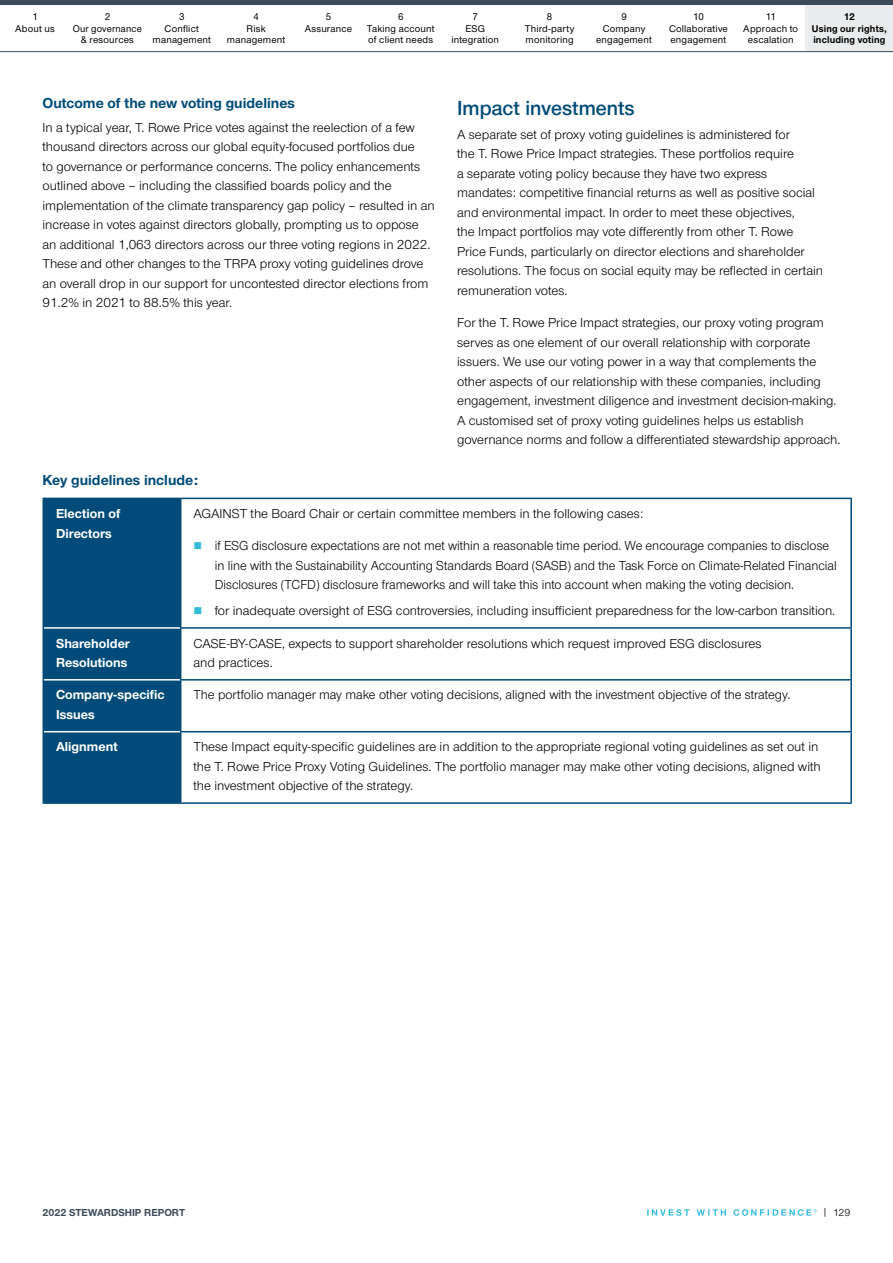
<style>
.page{position:relative;width:893px;height:1263px;background:#fff}
.page>*{position:absolute;margin:0;border:0;box-sizing:border-box;transform-origin:0 0}
.t1{font:21px "Nimbus San Nov Sem Bol";color:#004b79}
.t2{font:700 15px "Nimbus Sans Novus";color:#004b79}
.Body{font:13.5px/19.5px "Nimbus Sans Novus";color:#000}
.Case_study_sidebar_s{font:700 13.5px/19.5px "Nimbus Sans Novus";color:#fff}
.t3{font:700 10.5px "Nimbus Sans Novus";color:#3b4b59}
.t4{font:10.5px "Nimbus Sans Novus";color:#000}
.t5{font:500 10.2px/11.6px "Nimbus Sans Novus";letter-spacing:.02em;color:#000;text-align:center}
.t6{font:700 10.2px/11.6px "Nimbus Sans Novus";letter-spacing:.02em;color:#000;text-align:center}
</style>
<div class="page">
<svg style="left:647px;top:1209px;width:170px;height:7px"></svg>
<div style="left:806px;top:4px;width:87px;height:48px;background:#e9ebed"></div>
<hr style="left:0;top:51px;width:893px;height:1px;background:#3b4b59">
<hr style="left:0;top:0;width:893px;height:4px;background:#3b4b59">
<div style="left:44px;top:499px;width:136px;height:303px;background:#004b79"></div>
<hr style="left:43px;top:498px;width:138px;height:1px;background:#004b79">
<hr style="left:43px;top:499px;width:1px;height:129px;background:#004b79">
<hr style="left:181px;top:498px;width:671px;height:1px;background:#004b79">
<hr style="left:180px;top:499px;width:1px;height:128px;background:#004b79">
<hr style="left:850px;top:499px;width:2px;height:128px;background:#004b79">
<hr style="left:43px;top:628px;width:1px;height:52px;background:#004b79">
<hr style="left:180px;top:627px;width:672px;height:2px;background:#004b79">
<hr style="left:180px;top:629px;width:1px;height:50px;background:#004b79">
<hr style="left:850px;top:629px;width:2px;height:50px;background:#004b79">
<hr style="left:43px;top:680px;width:1px;height:52px;background:#004b79">
<hr style="left:180px;top:679px;width:672px;height:1px;background:#004b79">
<hr style="left:180px;top:680px;width:1px;height:51px;background:#004b79">
<hr style="left:850px;top:680px;width:2px;height:51px;background:#004b79">
<hr style="left:43px;top:732px;width:1px;height:70px;background:#004b79">
<hr style="left:180px;top:731px;width:672px;height:1px;background:#004b79">
<hr style="left:180px;top:732px;width:1px;height:70px;background:#004b79">
<hr style="left:850px;top:732px;width:2px;height:70px;background:#004b79">
<hr style="left:43px;top:802px;width:138px;height:2px;background:#004b79">
<hr style="left:181px;top:802px;width:671px;height:2px;background:#004b79">
<hr style="left:44px;top:627px;width:136px;height:2px;background:#fff">
<hr style="left:44px;top:679px;width:136px;height:1px;background:#fff">
<hr style="left:44px;top:731px;width:136px;height:1px;background:#fff">
<p class="t5" style="left:15px;top:10px;width:41px">1<br>About us</p>
<p class="t5" style="left:73px;top:10px;width:71px">2<br>Our governance &amp; resources</p>
<p class="t5" style="left:153px;top:10px;width:60px">3<br>Conflict management</p>
<p class="t5" style="left:227px;top:10px;width:60px">4<br>Risk management</p>
<p class="t5" style="left:305px;top:10px;width:49px">5<br>Assurance</p>
<p class="t5" style="left:367px;top:10px;width:69px">6<br>Taking account of client needs</p>
<p class="t5" style="left:451px;top:10px;width:49px">7<br>ESG integration</p>
<p class="t5" style="left:525px;top:10px;width:51px">8<br>Third-party monitoring</p>
<p class="t5" style="left:596px;top:10px;width:57px">9<br>Company engagement</p>
<p class="t5" style="left:669px;top:10px;width:60px">10<br>Collaborative engagement</p>
<p class="t5" style="left:743px;top:10px;width:56px">11<br>Approach to escalation</p>
<p class="t6" style="left:812px;top:10px;width:77px">12<br>Using our rights, including voting</p>
<h4 class="t2" style="left:43px;top:93px;width:254px">Outcome of the new voting guidelines</h4>
<p class="Body" style="left:43px;top:117px;width:394px">In a typical year, T. Rowe Price votes against the reelection of a few thousand directors across our global equity-focused portfolios due<br>to governance or performance concerns. The policy enhancements outlined above – including the classified boards policy and the implementation of the climate transparency gap policy – resulted in an increase in votes against directors globally, prompting us to oppose an additional 1,063 directors across our three voting regions in 2022.<br>These and other changes to the TRPA proxy voting guidelines drove an overall drop in our support for uncontested director elections from 91.2% in 2021 to 88.5% this year.</p>
<h3 class="t1" style="left:457px;top:94px;width:179px">Impact investments</h3>
<p class="Body" style="left:457px;top:124px;width:367px">A separate set of proxy voting guidelines is administered for<br>the T. Rowe Price Impact strategies. These portfolios require<br>a separate voting policy because they have two express mandates: competitive financial returns as well as positive social and environmental impact. In order to meet these objectives,<br>the Impact portfolios may vote differently from other T. Rowe Price Funds, particularly on director elections and shareholder resolutions. The focus on social equity may be reflected in certain remuneration votes.</p>
<p class="Body" style="left:457px;top:312px;width:385px">For the T. Rowe Price Impact strategies, our proxy voting program serves as one element of our overall relationship with corporate issuers. We use our voting power in a way that complements the other aspects of our relationship with these companies, including engagement, investment diligence and investment decision-making.<br>A customised set of proxy voting guidelines helps us establish governance norms and follow a differentiated stewardship approach.</p>
<h4 class="t2" style="left:43px;top:470px;width:157px">Key guidelines include:</h4>
<p class="Case_study_sidebar_s" style="left:56px;top:503px;width:66px">Election of<br>Directors</p>
<p class="Body" style="left:193px;top:503px;width:451px">AGAINST the Board Chair or certain committee members in the following cases:</p>
<p class="Body" style="left:215px;top:536px;width:624px">if ESG disclosure expectations are not met within a reasonable time period. We encourage companies to disclose in line with the Sustainability Accounting Standards Board (SASB) and the Task Force on Climate-Related Financial<br>Disclosures (TCFD) disclosure frameworks and will take this into account when making the voting decision.</p>
<p class="Body" style="left:215px;top:600px;width:622px">for inadequate oversight of ESG controversies, including insufficient preparedness for the low-carbon transition.</p>
<p class="Case_study_sidebar_s" style="left:56px;top:633px;width:75px">Shareholder<br>Resolutions</p>
<p class="Body" style="left:193px;top:633px;width:569px">CASE-BY-CASE, expects to support shareholder resolutions which request improved ESG disclosures and practices.</p>
<p class="Case_study_sidebar_s" style="left:56px;top:684px;width:110px">Company-specific<br>Issues</p>
<p class="Body" style="left:193px;top:685px;width:598px">The portfolio manager may make other voting decisions, aligned with the investment objective of the strategy.</p>
<p class="Case_study_sidebar_s" style="left:56px;top:736px;width:63px">Alignment</p>
<p class="Body" style="left:193px;top:737px;width:629px">These Impact equity-specific guidelines are in addition to the appropriate regional voting guidelines as set out in the T. Rowe Price Proxy Voting Guidelines. The portfolio manager may make other voting decisions, aligned with the investment objective of the strategy.</p>
<p class="t3" style="left:43px;top:1205px;width:144px">2022 STEWARDSHIP REPORT</p>
<p class="t4" style="left:823px;top:1206px;width:29px">| 129</p>
</div>
